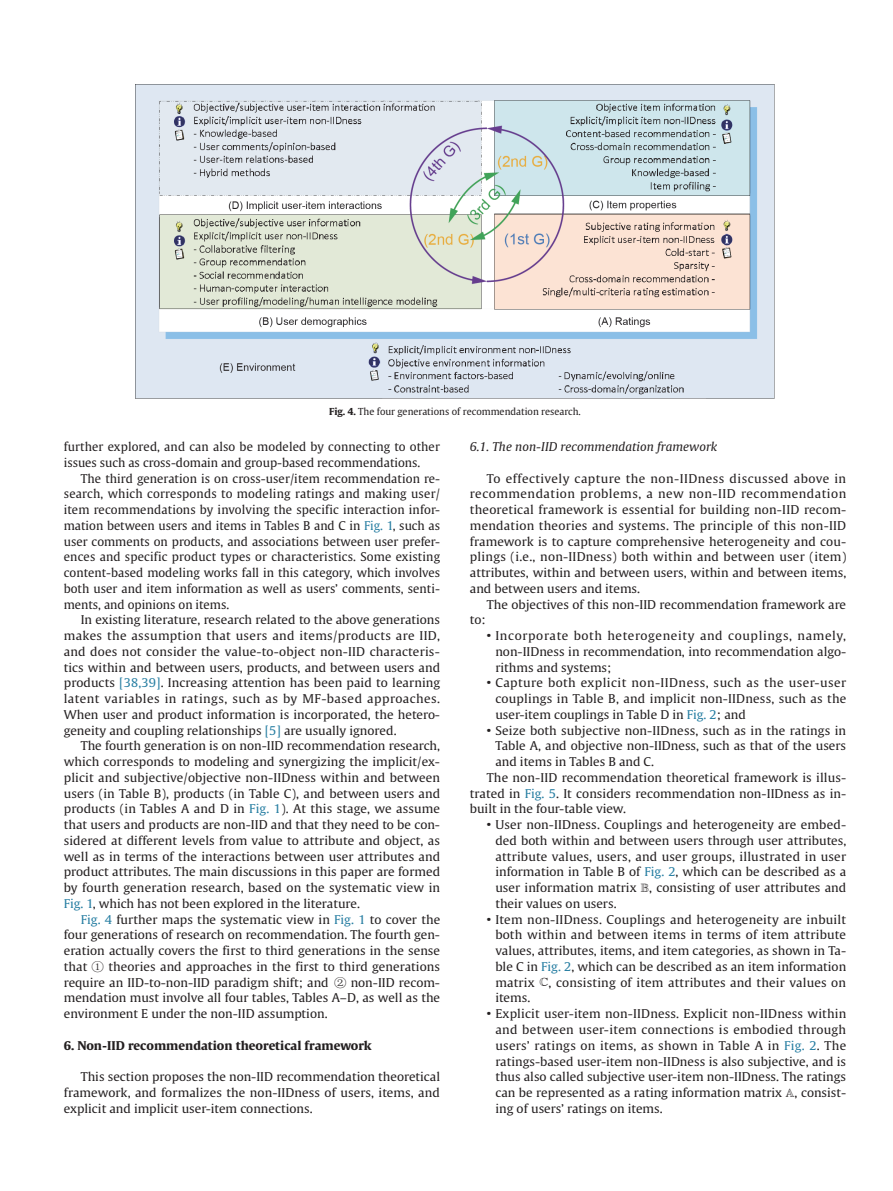
<style>
.page{position:relative;width:893px;height:1191px;background:#fff}
.page>*{position:absolute;margin:0;border:0;box-sizing:border-box;transform-origin:0 0}
.t1{font:12px/15.8px "Gulliver";color:#231f20;text-align:justify;scale:1.04 1}
.t2{font:12px/15.8px "Gulliver";color:#231f20}
.t3{font:700 12px "Gulliver";color:#231f20;scale:1.04 1}
.t4{font:italic 12px "Gulliver";color:#231f20;scale:1.04 1}
.t5{font:9.6px "Gulliver";color:#231f20}
.s1{font-weight:700}
.s2{color:#277ea2}
.s3{font-family:"Sim Sun"}
.s4{font-family:"Euclid Math Two"}
</style>
<div class="page">
<img style="left:136px;top:84px;width:638px;height:314px">
<p class="t5" style="left:329px;top:405px;width:253px"><span class="s1">Fig. 4.</span> The four generations of recommendation research.</p>
<p class="t2" style="left:64px;top:439px;width:378px">further explored, and can also be modeled by connecting to other issues such as cross-domain and group-based recommendations.</p>
<p class="t2" style="left:64px;top:470px;width:378px;text-align:justify;text-indent:17px">The third generation is on cross-user/item recommendation re&shy;search, which corresponds to modeling ratings and making user/ item recommendations by involving the specific interaction infor&shy;mation between users and items in Tables B and C in <span class="s2">Fig. 1</span>, such as user comments on products, and associations between user prefer&shy;ences and specific product types or characteristics. Some existing content-based modeling works fall in this category, which involves both user and item information as well as users’ comments, senti&shy;ments, and opinions on items.</p>
<p class="t1" style="left:64px;top:612px;width:364px;text-indent:17px">In existing literature, research related to the above generations makes the assumption that users and items/products are IID, and does not consider the value-to-object non-IID characteris&shy;tics within and between users, products, and between users and products <span class="s2">[38,39]</span>. Increasing attention has been paid to learning latent variables in ratings, such as by MF-based approaches.<br>When user and product information is incorporated, the hetero&shy;geneity and coupling relationships <span class="s2">[5]</span> are usually ignored.</p>
<p class="t1" style="left:64px;top:738px;width:363px;text-indent:17px">The fourth generation is on non-IID recommendation research, which corresponds to modeling and synergizing the implicit/ex&shy;plicit and subjective/objective non-IIDness within and between users (in Table B), products (in Table C), and between users and products (in Tables A and D in <span class="s2">Fig. 1</span>). At this stage, we assume that users and products are non-IID and that they need to be con&shy;sidered at different levels from value to attribute and object, as well as in terms of the interactions between user attributes and product attributes. The main discussions in this paper are formed by fourth generation research, based on the systematic view in <span class="s2">Fig. 1</span>, which has not been explored in the literature.</p>
<p class="t1" style="left:64px;top:911px;width:363px;text-indent:17px"><span class="s2">Fig. 4</span> further maps the systematic view in <span class="s2">Fig. 1</span> to cover the four generations of research on recommendation. The fourth gen&shy;eration actually covers the first to third generations in the sense that <span class="s3">①</span> theories and approaches in the first to third generations require an IID-to-non-IID paradigm shift; and <span class="s3">②</span> non-IID recom&shy;mendation must involve all four tables, Tables A–D, as well as the environment E under the non-IID assumption.</p>
<p class="t3" style="left:64px;top:1037px;width:298px">6. Non-IID recommendation theoretical framework</p>
<p class="t1" style="left:64px;top:1069px;width:363px;text-indent:17px">This section proposes the non-IID recommendation theoretical framework, and formalizes the non-IIDness of users, items, and explicit and implicit user-item connections.</p>
<p class="t4" style="left:470px;top:439px;width:240px">6.1. The non-IID recommendation framework</p>
<p class="t1" style="left:470px;top:470px;width:363px;text-indent:17px">To effectively capture the non-IIDness discussed above in recommendation problems, a new non-IID recommendation theoretical framework is essential for building non-IID recom&shy;mendation theories and systems. The principle of this non-IID framework is to capture comprehensive heterogeneity and cou&shy;plings (i.e., non-IIDness) both within and between user (item) attributes, within and between users, within and between items, and between users and items.</p>
<p class="t1" style="left:487px;top:596px;width:347px">The objectives of this non-IID recommendation framework are</p>
<p class="t1" style="left:470px;top:612px;width:17px">to:</p>
<p class="t1" style="left:495px;top:628px;width:339px;text-indent:-8px">• Incorporate both heterogeneity and couplings, namely, non-IIDness in recommendation, into recommendation algo&shy;rithms and systems;</p>
<p class="t1" style="left:495px;top:675px;width:339px;text-indent:-9px">• Capture both explicit non-IIDness, such as the user-user couplings in Table B, and implicit non-IIDness, such as the user-item couplings in Table D in <span class="s2">Fig. 2</span>; and</p>
<p class="t1" style="left:487px;top:722px;width:347px">• Seize both subjective non-IIDness, such as in the ratings in</p>
<p class="t1" style="left:495px;top:738px;width:339px">Table A, and objective non-IIDness, such as that of the users</p>
<p class="t1" style="left:495px;top:754px;width:154px">and items in Tables B and C.</p>
<p class="t1" style="left:487px;top:769px;width:347px">The non-IID recommendation theoretical framework is illus-</p>
<p class="t1" style="left:470px;top:785px;width:363px">trated in <span class="s2">Fig. 5</span>. It considers recommendation non-IIDness as in-</p>
<p class="t1" style="left:470px;top:801px;width:152px">built in the four-table view.</p>
<p class="t1" style="left:495px;top:817px;width:339px;text-indent:-8px">• User non-IIDness. Couplings and heterogeneity are embed&shy;ded both within and between users through user attributes, attribute values, users, and user groups, illustrated in user information in Table B of <span class="s2">Fig. 2</span>, which can be described as a user information matrix <span class="s4">B</span>, consisting of user attributes and their values on users.</p>
<p class="t1" style="left:495px;top:911px;width:339px;text-indent:-8px">• Item non-IIDness. Couplings and heterogeneity are inbuilt both within and between items in terms of item attribute values, attributes, items, and item categories, as shown in Ta&shy;ble C in <span class="s2">Fig. 2</span>, which can be described as an item information matrix <span class="s4">C</span>, consisting of item attributes and their values on items.</p>
<p class="t1" style="left:495px;top:1006px;width:339px;text-indent:-8px">• Explicit user-item non-IIDness. Explicit non-IIDness within and between user-item connections is embodied through users’ ratings on items, as shown in Table A in <span class="s2">Fig. 2</span>. The ratings-based user-item non-IIDness is also subjective, and is thus also called subjective user-item non-IIDness. The ratings can be represented as a rating information matrix <span class="s4">A</span>, consist&shy;ing of users’ ratings on items.</p>
</div>
